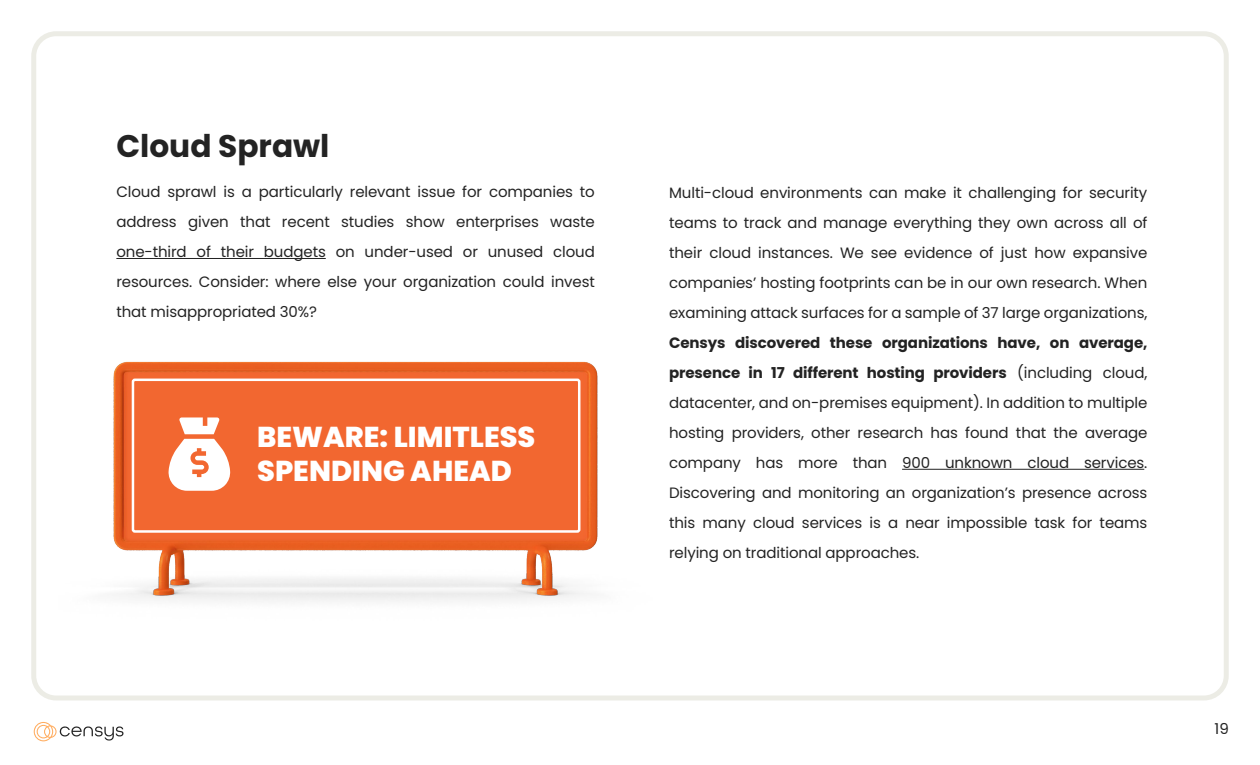
<style>
.page{position:relative;width:1260px;height:765px;background:#fff}
.page>*{position:absolute;margin:0;border:0;box-sizing:border-box;transform-origin:0 0}
.t1{font:700 31.25px "Poppins";color:#232323}
.t2{font:800 28.75px/33.8px "Poppins";color:#fff}
.t3{font:15px/30px "Poppins";letter-spacing:-.005em;color:#232323;text-align:justify}
.s1{font-weight:700}
</style>
<div class="page">
<div style="left:31px;top:31px;width:1198px;height:669px;border:5px solid #d6d6c8;border-radius:22px"></div>
<hr style="left:902px;top:469px;width:242px;height:1px;background:#232323">
<img style="left:59px;top:258px;width:593px;height:443px">
<svg style="left:168px;top:417px;width:62px;height:74px"></svg>
<div style="left:132px;top:379px;width:448px;height:154px;border:3px solid #fff;border-radius:2px"></div>
<svg style="left:34px;top:722px;width:90px;height:19px"></svg>
<h1 class="t1" style="left:116px;top:128px;width:215px">Cloud Sprawl</h1>
<p class="t3" style="left:116px;top:177px;width:480px">Cloud sprawl is a particularly relevant issue for companies to address given that recent studies show enterprises waste one-third of their budgets on under-used or unused cloud resources. Consider: where else your organization could invest that misappropriated 30%?</p>
<p class="t3" style="left:669px;top:178px;width:480px">Multi-cloud environments can make it challenging for security teams to track and manage everything they own across all of their cloud instances. We see evidence of just how expansive companies’ hosting footprints can be in our own research. When examining attack surfaces for a sample of 37 large organizations,</p>
<p class="t3" style="left:669px;top:328px;width:480px"><span class="s1">Censys discovered these organizations have, on average, presence in 17 different hosting providers</span> (including cloud, datacenter, and on-premises equipment). In addition to multiple hosting providers, other research has found that the average company has more than 900 unknown cloud services.<br>Discovering and monitoring an organization’s presence across this many cloud services is a near impossible task for teams relying on traditional approaches.</p>
<h2 class="t2" style="left:257px;top:420px;width:280px">BEWARE: LIMITLESS<br>SPENDING AHEAD</h2>
<p class="t3" style="left:1215px;top:714px;width:16px">19</p>
</div>
